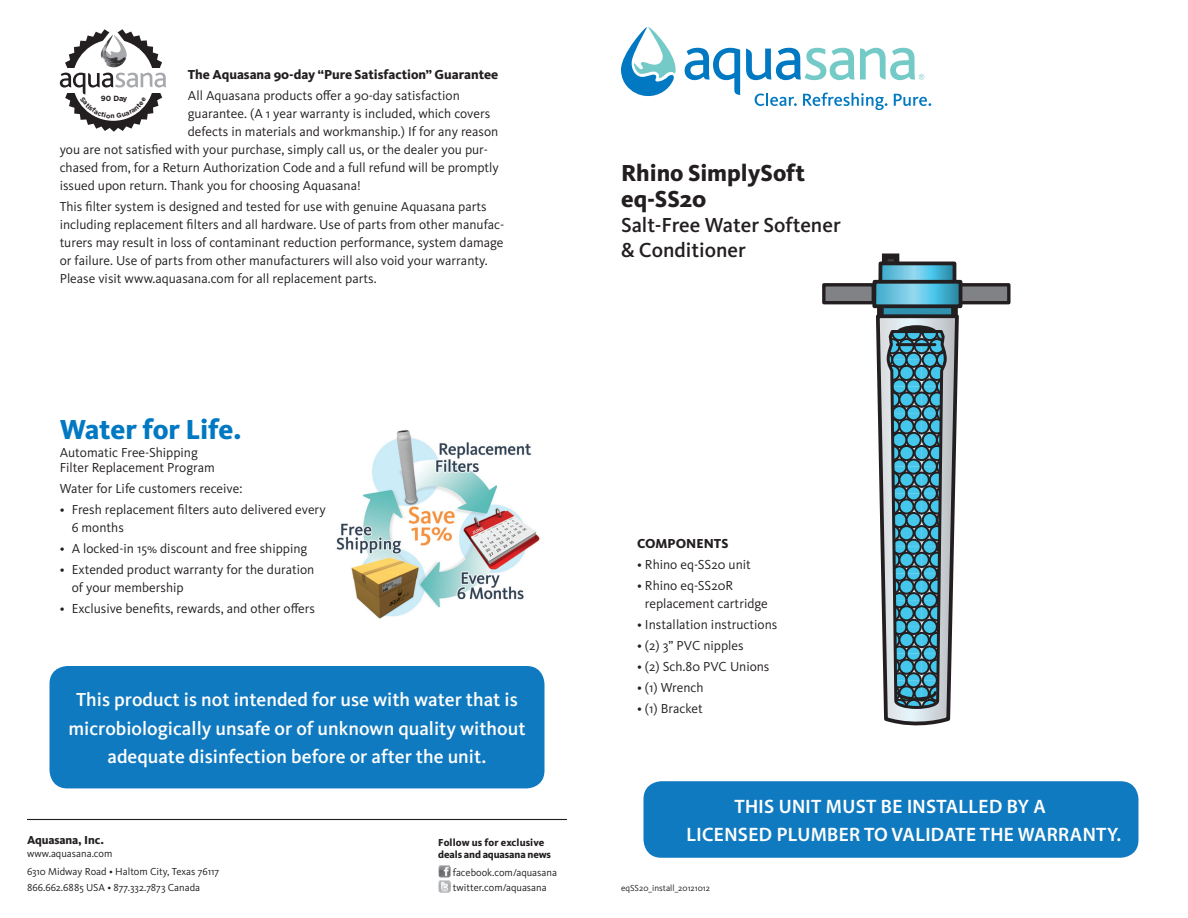
<style>
.page{position:relative;width:1188px;height:918px;background:#fff}
.page>*{position:absolute;margin:0;border:0;box-sizing:border-box;transform-origin:0 0}
.t1{font:800 28.5px "Kievit OT";letter-spacing:-.005em;color:#0079c2}
.t2{font:800 24px/25.8px "Kievit OT";color:#231f20}
.t3{font:500 21px/25.2px "Kievit OT";color:#231f20}
.t4{font:500 19.5px/28.5px "Kievit OT";color:#fff;text-align:center}
.t5{font:600 19.5px/28.5px "Myriad Pro";letter-spacing:.02em;color:#fff}
.t6{font:13.5px/18px "Kievit OT";color:#231f20}
.t7{font:800 13.5px "Kievit OT";color:#231f20}
.t8{font:800 12px "Kievit OT";letter-spacing:-.01em;color:#231f20}
.t9{font:10.5px/15px "Kievit OT";color:#231f20}
.t10{font:800 10.5px/12px "Kievit OT";letter-spacing:-.01em;color:#231f20}
.t11{font:9px "Kievit OT";color:#231f20}
.t12{font:700 7.5px "Gotham";color:#231f20}
</style>
<div class="page">
<div style="left:959px;top:285px;width:50px;height:18px;background:#808285"></div>
<div style="left:958px;top:283px;width:53px;height:21px;border:3px solid #231f20"></div>
<div style="left:824px;top:285px;width:49px;height:18px;background:#808285"></div>
<div style="left:822px;top:283px;width:53px;height:21px;border:3px solid #231f20"></div>
<div style="left:882px;top:254px;width:17px;height:14px;border:6px solid #231f20"></div>
<svg style="left:885px;top:308px;width:65px;height:4px"></svg>
<div style="left:877px;top:296px;width:81px;height:29px;border:7px solid #231f20"></div>
<svg style="left:883px;top:267px;width:68px;height:13px"></svg>
<div style="left:878px;top:262px;width:78px;height:25px;border:4px solid #231f20"></div>
<svg style="left:877px;top:285px;width:80px;height:18px"></svg>
<div style="left:872px;top:280px;width:90px;height:28px;border:4px solid #231f20"></div>
<svg style="left:876px;top:312px;width:83px;height:414px;background:#6f919c"></svg>
<hr style="left:27px;top:819px;width:540px;height:1px;background:#231f20">
<svg style="left:438px;top:865px;width:12px;height:27px"></svg>
<div style="left:644px;top:781px;width:494px;height:77px;background:#107ac0;border-radius:18px"></div>
<div style="left:50px;top:666px;width:494px;height:122px;background:#107ac0;border-radius:18px"></div>
<svg style="left:621px;top:27px;width:55px;height:69px"></svg>
<svg style="left:685px;top:48px;width:55px;height:47px"></svg>
<svg style="left:746px;top:48px;width:178px;height:32px"></svg>
<svg style="left:755px;top:93px;width:42px;height:13px"></svg>
<svg style="left:803px;top:93px;width:85px;height:17px"></svg>
<svg style="left:894px;top:94px;width:37px;height:12px"></svg>
<img style="left:336px;top:430px;width:204px;height:189px">
<svg style="left:60px;top:29px;width:106px;height:103px"></svg>
<p class="t7" style="left:188px;top:66px;width:312px">The Aquasana 90-day “Pure Satisfaction” Guarantee</p>
<p class="t6" style="left:188px;top:87px;width:274px">All Aquasana products offer a 90-day satisfaction</p>
<p class="t6" style="left:188px;top:105px;width:304px">guarantee. (A 1 year warranty is included, which covers</p>
<p class="t6" style="left:188px;top:123px;width:312px">defects in materials and workmanship.) If for any reason</p>
<p class="t6" style="left:60px;top:141px;width:430px">you are not satisfied with your purchase, simply call us, or the dealer you pur-</p>
<p class="t6" style="left:60px;top:159px;width:441px">chased from, for a Return Authorization Code and a full refund will be promptly</p>
<p class="t6" style="left:60px;top:177px;width:303px">issued upon return. Thank you for choosing Aquasana!</p>
<p class="t6" style="left:60px;top:198px;width:446px">This filter system is designed and tested for use with genuine Aquasana parts including replacement filters and all hardware. Use of parts from other manufac&shy;turers may result in loss of contaminant reduction performance, system damage or failure. Use of parts from other manufacturers will also void your warranty.<br>Please visit www.aquasana.com for all replacement parts.</p>
<p class="t12" style="left:101px;top:94px;width:28px">90 Day</p>
<h1 class="t1" style="left:60px;top:413px;width:184px">Water for Life.</h1>
<p class="t6" style="left:60px;top:446px;width:157px;line-height:15px">Automatic Free-Shipping<br>Filter Replacement Program</p>
<p class="t6" style="left:60px;top:480px;width:184px">Water for Life customers receive:</p>
<p class="t6" style="left:72px;top:501px;width:256px;text-indent:-12px">• Fresh replacement filters auto delivered every<br>6 months</p>
<p class="t6" style="left:60px;top:540px;width:249px">• A locked-in 15% discount and free shipping</p>
<p class="t6" style="left:72px;top:561px;width:244px;text-indent:-12px">• Extended product warranty for the duration of your membership</p>
<p class="t6" style="left:60px;top:600px;width:257px">• Exclusive benefits, rewards, and other offers</p>
<h3 class="t4" style="left:68px;top:686px;width:459px">This product is not intended for use with water that is microbiologically unsafe or of unknown quality without adequate disinfection before or after the unit.</h3>
<p class="t8" style="left:27px;top:833px;width:79px">Aquasana, Inc.</p>
<p class="t9" style="left:27px;top:844px;width:194px;line-height:18.6px">www.aquasana.com<br>6310 Midway Road • Haltom City, Texas 76117</p>
<p class="t9" style="left:27px;top:880px;width:175px">866.662.6885 USA • 877.332.7873 Canada</p>
<p class="t10" style="left:438px;top:836px;width:114px">Follow us for exclusive deals and aquasana news</p>
<p class="t9" style="left:453px;top:865px;width:106px">facebook.com/aquasana twitter.com/aquasana</p>
<h2 class="t2" style="left:621px;top:160px;width:186px">Rhino SimplySoft eq-SS20</h2>
<h3 class="t3" style="left:621px;top:213px;width:221px">Salt-Free Water Softener &amp; Conditioner</h3>
<p class="t7" style="left:637px;top:535px;width:93px">COMPONENTS</p>
<p class="t6" style="left:637px;top:555px;width:115px">• Rhino eq-SS20 unit</p>
<p class="t6" style="left:645px;top:576px;width:124px;text-indent:-8px">• Rhino eq-SS20R replacement cartridge</p>
<p class="t6" style="left:637px;top:615px;width:142px">• Installation instructions</p>
<p class="t6" style="left:637px;top:636px;width:108px">• (2) 3” PVC nipples</p>
<p class="t6" style="left:637px;top:657px;width:134px">• (2) Sch.80 PVC Unions</p>
<p class="t6" style="left:637px;top:678px;width:68px">• (1) Wrench</p>
<p class="t6" style="left:637px;top:699px;width:67px">• (1) Bracket</p>
<h3 class="t5" style="left:687px;top:791px;width:436px;text-indent:48px">THIS UNIT MUST BE INSTALLED BY A<br>LICENSED PLUMBER TO VALIDATE THE WARRANTY.</h3>
<p class="t11" style="left:621px;top:883px;width:91px">eqSS20_install_20121012</p>
</div>
